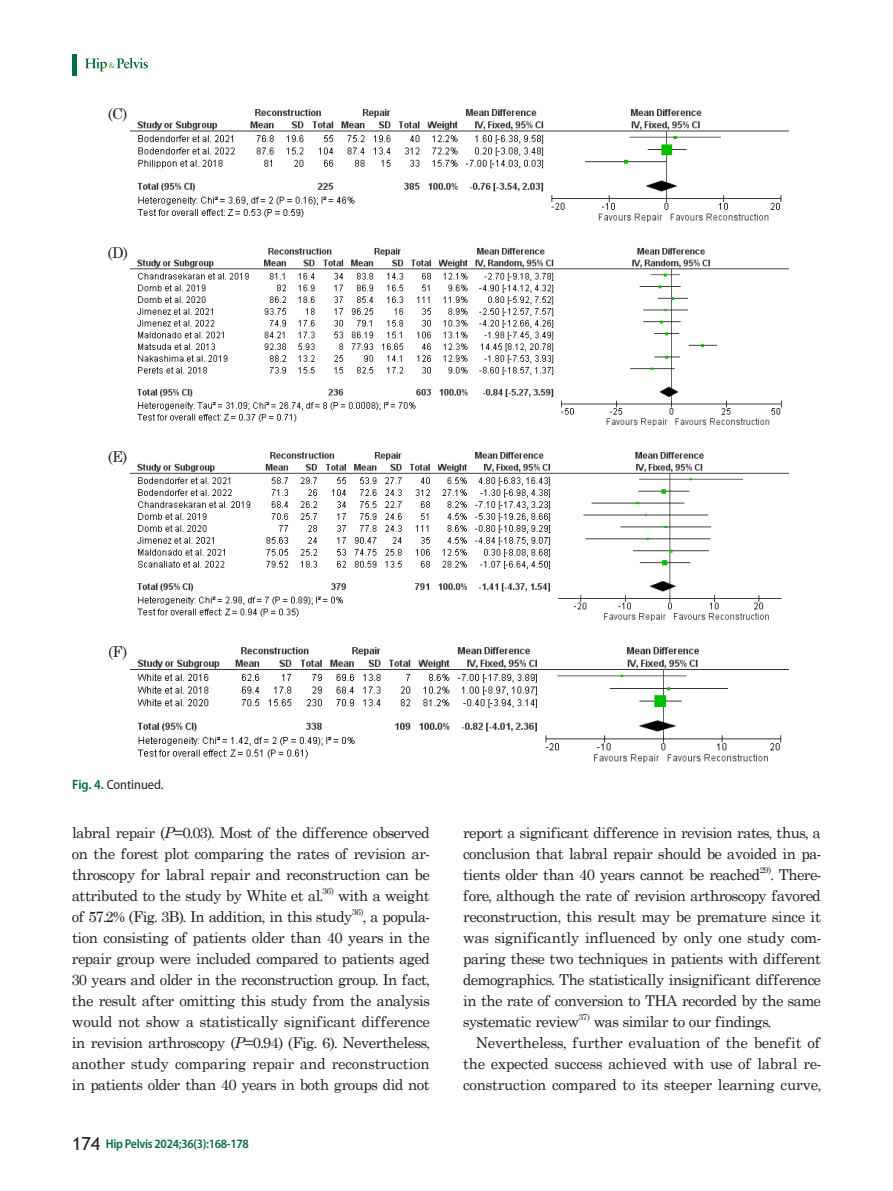
<style>
.page{position:relative;width:893px;height:1191px;background:#fff}
.page>*{position:absolute;margin:0;border:0;box-sizing:border-box;transform-origin:0 0}
.t1{font:15px/21px "Century Schoolbook";letter-spacing:-.03em;color:#231f20;text-align:justify}
.t2{font:15px "Century Schoolbook";letter-spacing:-.01em;color:#231f20}
.t3{font:semi-condensed 13.5px "Myriad Pro";color:#231f20}
.t4{font:600 semi-condensed 12.75px "Myriad Pro";letter-spacing:-.025em;color:#016c44}
.t5{font:8.7px "Century Schoolbook";letter-spacing:-.075em;color:#231f20}
.s1{font-weight:600;color:#016c44}
.s2{font-style:italic}
.s3{font-family:"Trebuchet MS";font-weight:400;font-stretch:normal;font-size:18px;color:#231f20}
</style>
<div class="page">
<div style="left:72px;top:54px;width:5px;height:21px;background:#016c44"></div>
<svg style="left:85px;top:58px;width:63px;height:13px"></svg>
<img style="left:131px;top:452px;width:657px;height:170px">
<img style="left:131px;top:647px;width:657px;height:116px">
<img style="left:131px;top:247px;width:657px;height:180px">
<img style="left:131px;top:109px;width:657px;height:114px">
<p class="t1" style="left:108px;top:102px;width:21px">(C)</p>
<p class="t1" style="left:107px;top:241px;width:22px">(D)</p>
<p class="t1" style="left:108px;top:445px;width:21px">(E)</p>
<p class="t1" style="left:108px;top:640px;width:21px">(F)</p>
<p class="t3" style="left:72px;top:776px;width:93px"><span class="s1">Fig. 4.</span> Continued.</p>
<p class="t1" style="left:72px;top:821px;width:360px">labral repair (<span class="s2">P</span>=0.03). Most of the difference observed on the forest plot comparing the rates of revision ar&shy;throscopy for labral repair and reconstruction can be attributed to the study by White et al.</p>
<p class="t5" style="left:322px;top:883px;width:13px">36)</p>
<p class="t1" style="left:72px;top:884px;width:359px;text-indent:266px">with a weight of 57.2% (Fig. 3B). In addition, in this study</p>
<p class="t5" style="left:352px;top:904px;width:13px">36)</p>
<p class="t1" style="left:71px;top:905px;width:360px;text-indent:291px">, a popula&shy;tion consisting of patients older than 40 years in the repair group were included compared to patients aged 30 years and older in the reconstruction group. In fact, the result after omitting this study from the analysis would not show a statistically significant difference in revision arthroscopy (<span class="s2">P</span>=0.94) (Fig. 6). Nevertheless, another study comparing repair and reconstruction in patients older than 40 years in both groups did not</p>
<p class="t4" style="left:72px;top:1135px;width:178px"><span class="s3">174</span> Hip Pelvis 2024;36(3):168-178</p>
<p class="t1" style="left:463px;top:821px;width:360px">report a significant difference in revision rates, thus, a conclusion that labral repair should be avoided in pa&shy;tients older than 40 years cannot be reached</p>
<p class="t5" style="left:760px;top:862px;width:13px">29)</p>
<p class="t1" style="left:463px;top:863px;width:360px;text-indent:307px">. There&shy;fore, although the rate of revision arthroscopy favored reconstruction, this result may be premature since it was significantly influenced by only one study com&shy;paring these two techniques in patients with different demographics. The statistically insignificant difference in the rate of conversion to THA recorded by the same systematic review</p>
<p class="t5" style="left:578px;top:1009px;width:13px">37)</p>
<p class="t1" style="left:594px;top:1010px;width:180px">was similar to our findings.</p>
<p class="t2" style="left:476px;top:1030px;width:346px">Nevertheless, further evaluation of the benefit of</p>
<p class="t1" style="left:463px;top:1052px;width:360px">the expected success achieved with use of labral re-</p>
<p class="t1" style="left:463px;top:1073px;width:360px">construction compared to its steeper learning curve,</p>
</div>
